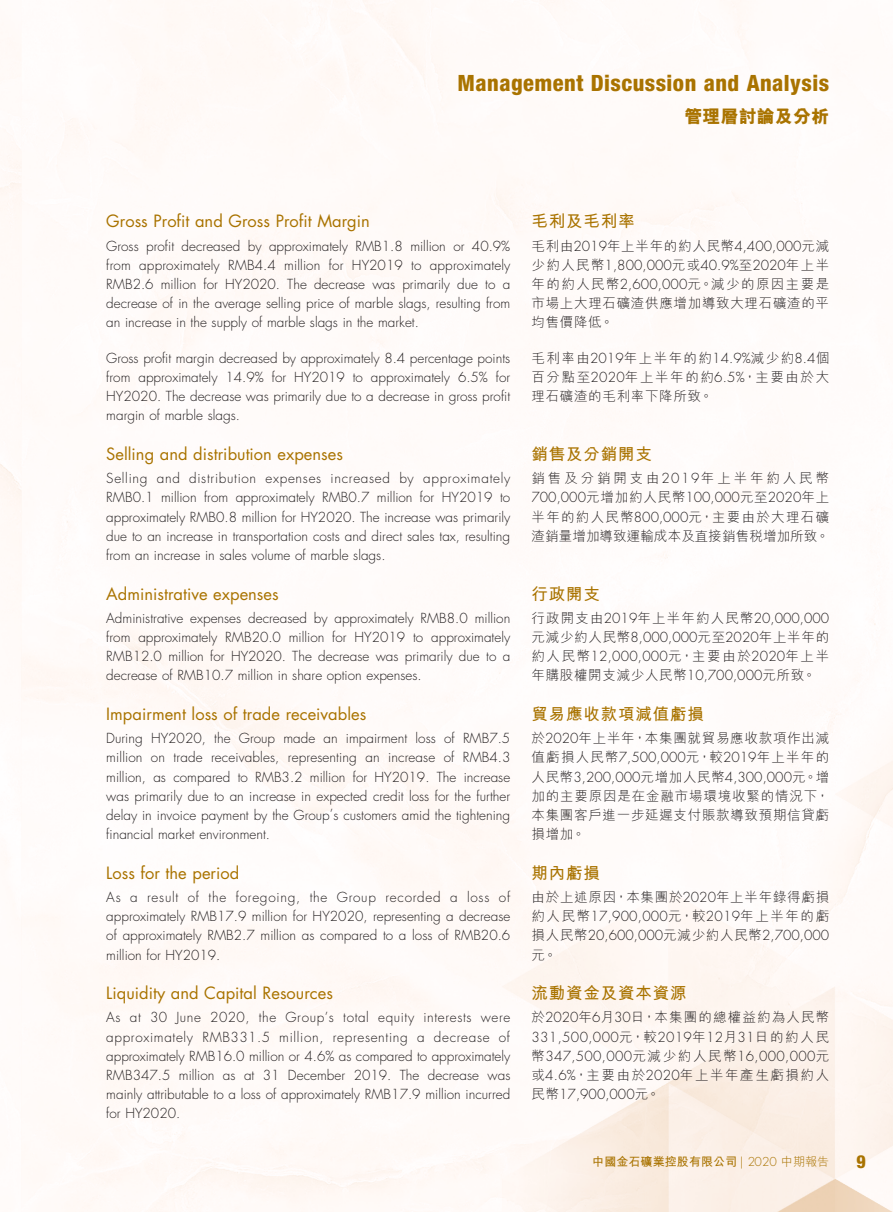
<style>
.page{position:relative;width:893px;height:1212px;background:#fff}
.page>*{position:absolute;margin:0;border:0;box-sizing:border-box;transform-origin:0 0}
.t1{font:800 condensed 22.5px "Helvetica Neue LT Std";letter-spacing:.02em;color:#a97300}
.t2{font:800 18px "M Hei HK";letter-spacing:.005em;color:#a97300}
.t3{font:800 condensed 18px "Helvetica Neue LT Std";color:#a97300}
.t4{font:16.5px "Futura Std";color:#a97300}
.t5{font:700 16.5px "M Hei HK";letter-spacing:.05em;color:#a97300}
.t6{font:300 13.5px/19.2px "Futura Std";color:#231f20;text-align:justify}
.t7{font:300 13.5px/19.2px "M Hei HK";letter-spacing:.055em;color:#231f20;text-align:justify}
.t8{font:300 13.5px/19.2px "Futura Std";letter-spacing:.025em;color:#231f20}
.t9{font:300 13.5px/19.2px "M Hei HK";letter-spacing:.01em;color:#231f20}
.t10{font:300 13.5px "M Hei HK";letter-spacing:.085em;color:#231f20}
.t11{font:300 13.5px "M Hei HK";letter-spacing:.115em;color:#231f20}
.t12{font:300 13.5px "M Hei HK";letter-spacing:.215em;color:#231f20}
.t13{font:700 12px "M Hei HK";letter-spacing:.01em;color:#a97300}
.s1{font-family:"Futura Std"}
.s2{font-family:"M Hei HK"}
.s3{font-family:"Futura Std";font-weight:300}
.s4{font-weight:300}
</style>
<div class="page">
<h1 class="t1" style="left:457px;top:69px;width:373px">Management Discussion and Analysis</h1>
<h2 class="t2" style="left:684px;top:107px;width:146px">管理層討論及分析</h2>
<p class="t4" style="left:106px;top:211px;width:265px">Gross Profit and Gross Profit Margin</p>
<p class="t6" style="left:106px;top:236px;width:406px">Gross profit decreased by approximately RMB1.8 million or 40.9% from approximately RMB4.4 million for HY2019 to approximately RMB2.6 million for HY2020. The decrease was primarily due to a decrease of in the average selling price of marble slags, resulting from an increase in the supply of marble slags in the market.</p>
<p class="t6" style="left:106px;top:349px;width:405px">Gross profit margin decreased by approximately 8.4 percentage points from approximately 14.9% for HY2019 to approximately 6.5% for HY2020. The decrease was primarily due to a decrease in gross profit margin of marble slags.</p>
<p class="t4" style="left:106px;top:443px;width:238px">Selling and distribution expenses</p>
<p class="t6" style="left:106px;top:469px;width:406px">Selling and distribution expenses increased by approximately RMB0.1 million from approximately RMB0.7 million for HY2019 to approximately RMB0.8 million for HY2020. The increase was primarily due to an increase in transportation costs and direct sales tax, resulting from an increase in sales volume of marble slags.</p>
<p class="t4" style="left:106px;top:583px;width:174px">Administrative expenses</p>
<p class="t6" style="left:106px;top:609px;width:405px">Administrative expenses decreased by approximately RMB8.0 million from approximately RMB20.0 million for HY2019 to approximately RMB12.0 million for HY2020. The decrease was primarily due to a decrease of RMB10.7 million in share option expenses.</p>
<p class="t4" style="left:106px;top:703px;width:261px">Impairment loss of trade receivables</p>
<p class="t6" style="left:106px;top:729px;width:406px">During HY2020, the Group made an impairment loss of RMB7.5 million on trade receivables, representing an increase of RMB4.3 million, as compared to RMB3.2 million for HY2019. The increase was primarily due to an increase in expected credit loss for the further delay in invoice payment by the Group’s customers amid the tightening financial market environment.</p>
<p class="t4" style="left:106px;top:862px;width:134px">Loss for the period</p>
<p class="t6" style="left:106px;top:888px;width:405px">As a result of the foregoing, the Group recorded a loss of approximately RMB17.9 million for HY2020, representing a decrease of approximately RMB2.7 million as compared to a loss of RMB20.6 million for HY2019.</p>
<p class="t4" style="left:106px;top:982px;width:228px">Liquidity and Capital Resources</p>
<p class="t6" style="left:106px;top:1008px;width:406px">As at 30 June 2020, the Group’s total equity interests were approximately RMB331.5 million, representing a decrease of approximately RMB16.0 million or 4.6% as compared to approximately RMB347.5 million as at 31 December 2019. The decrease was mainly attributable to a loss of approximately RMB17.9 million incurred for HY2020.</p>
<p class="t5" style="left:531px;top:209px;width:105px">毛利及毛利率</p>
<p class="t7" style="left:531px;top:236px;width:299px">毛利由<span class="s1">2019</span>年上半年的約人民幣<span class="s1">4,400,000</span>元減</p>
<p class="t6" style="left:532px;top:256px;width:299px"><span class="s2">少約人民幣</span>1,800,000<span class="s2">元或</span>40.9%<span class="s2">至</span>2020<span class="s2">年上半</span></p>
<p class="t7" style="left:532px;top:274px;width:299px">年的約人民幣<span class="s1">2,600,000</span>元。減少的原因主要是市場上大理石礦渣供應增加導致大理石礦渣的平均售價降低。</p>
<p class="t7" style="left:531px;top:348px;width:299px">毛利率由<span class="s1">2019</span>年上半年的約<span class="s1">14.9%</span>減少約<span class="s1">8.4</span>個百分點至<span class="s1">2020</span>年上半年的約<span class="s1">6.5%</span>，主要由於大理石礦渣的毛利率下降所致。</p>
<p class="t5" style="left:531px;top:442px;width:122px">銷售及分銷開支</p>
<p class="t12" style="left:531px;top:471px;width:299px">銷售及分銷開支由<span class="s1">2019</span>年上半年約人民幣</p>
<p class="t6" style="left:531px;top:488px;width:299px">700,000<span class="s2">元增加約人民幣</span>100,000<span class="s2">元至</span>2020<span class="s2">年上</span></p>
<p class="t9" style="left:531px;top:507px;width:299px">半年的約人民幣<span class="s1">800,000</span>元，主要由於大理石礦渣銷量增加導致運輸成本及直接銷售稅增加所致。</p>
<p class="t5" style="left:531px;top:581px;width:70px">行政開支</p>
<p class="t6" style="left:531px;top:609px;width:299px"><span class="s2">行政開支由</span>2019<span class="s2">年上半年約人民幣</span>20,000,000</p>
<p class="t7" style="left:532px;top:627px;width:299px">元減少約人民幣<span class="s1">8,000,000</span>元至<span class="s1">2020</span>年上半年的</p>
<p class="t6" style="left:532px;top:647px;width:299px"><span class="s2">約人民幣</span>12,000,000<span class="s2">元，主要由於</span>2020<span class="s2">年上半</span></p>
<p class="t7" style="left:532px;top:666px;width:286px">年購股權開支減少人民幣<span class="s1">10,700,000</span>元所致。</p>
<p class="t5" style="left:531px;top:702px;width:174px">貿易應收款項減值虧損</p>
<p class="t7" style="left:531px;top:728px;width:299px">於<span class="s1">2020</span>年上半年，本集團就貿易應收款項作出減值虧損人民幣<span class="s1">7,500,000</span>元，較<span class="s1">2019</span>年上半年的</p>
<p class="t6" style="left:531px;top:767px;width:299px"><span class="s2">人民幣</span>3,200,000<span class="s2">元增加人民幣</span>4,300,000<span class="s2">元。增</span></p>
<p class="t7" style="left:532px;top:786px;width:299px">加的主要原因是在金融市場環境收緊的情況下，本集團客戶進一步延遲支付賬款導致預期信貸虧損增加。</p>
<p class="t5" style="left:531px;top:861px;width:70px">期內虧損</p>
<p class="t7" style="left:531px;top:887px;width:299px">由於上述原因，本集團於<span class="s1">2020</span>年上半年錄得虧損</p>
<p class="t6" style="left:531px;top:907px;width:299px"><span class="s2">約人民幣</span>17,900,000<span class="s2">元，較</span>2019<span class="s2">年上半年的虧損人民幣</span>20,600,000<span class="s2">元減少約人民幣</span>2,700,000</p>
<p class="t7" style="left:531px;top:945px;width:27px">元。</p>
<p class="t5" style="left:531px;top:981px;width:157px">流動資金及資本資源</p>
<p class="t10" style="left:531px;top:1010px;width:299px">於<span class="s1">2020</span>年<span class="s1">6</span>月<span class="s1">30</span>日，本集團的總權益約為人民幣</p>
<p class="t8" style="left:531px;top:1027px;width:299px">331,500,000<span class="s2">元，較</span>2019<span class="s2">年</span>12<span class="s2">月</span>31<span class="s2">日的約人民幣</span>347,500,000<span class="s2">元減少約人民幣</span>16,000,000<span class="s2">元</span></p>
<p class="t11" style="left:532px;top:1068px;width:299px">或<span class="s1">4.6%</span>，主要由於<span class="s1">2020</span>年上半年產生虧損約人</p>
<p class="t6" style="left:532px;top:1085px;width:130px"><span class="s2">民幣</span>17,900,000<span class="s2">元。</span></p>
<p class="t13" style="left:592px;top:1152px;width:238px">中國金石礦業控股有限公司 <span class="s3">| 2020</span> <span class="s4">中期報告</span></p>
<h2 class="t3" style="left:857px;top:1150px;width:11px">9</h2>
</div>
